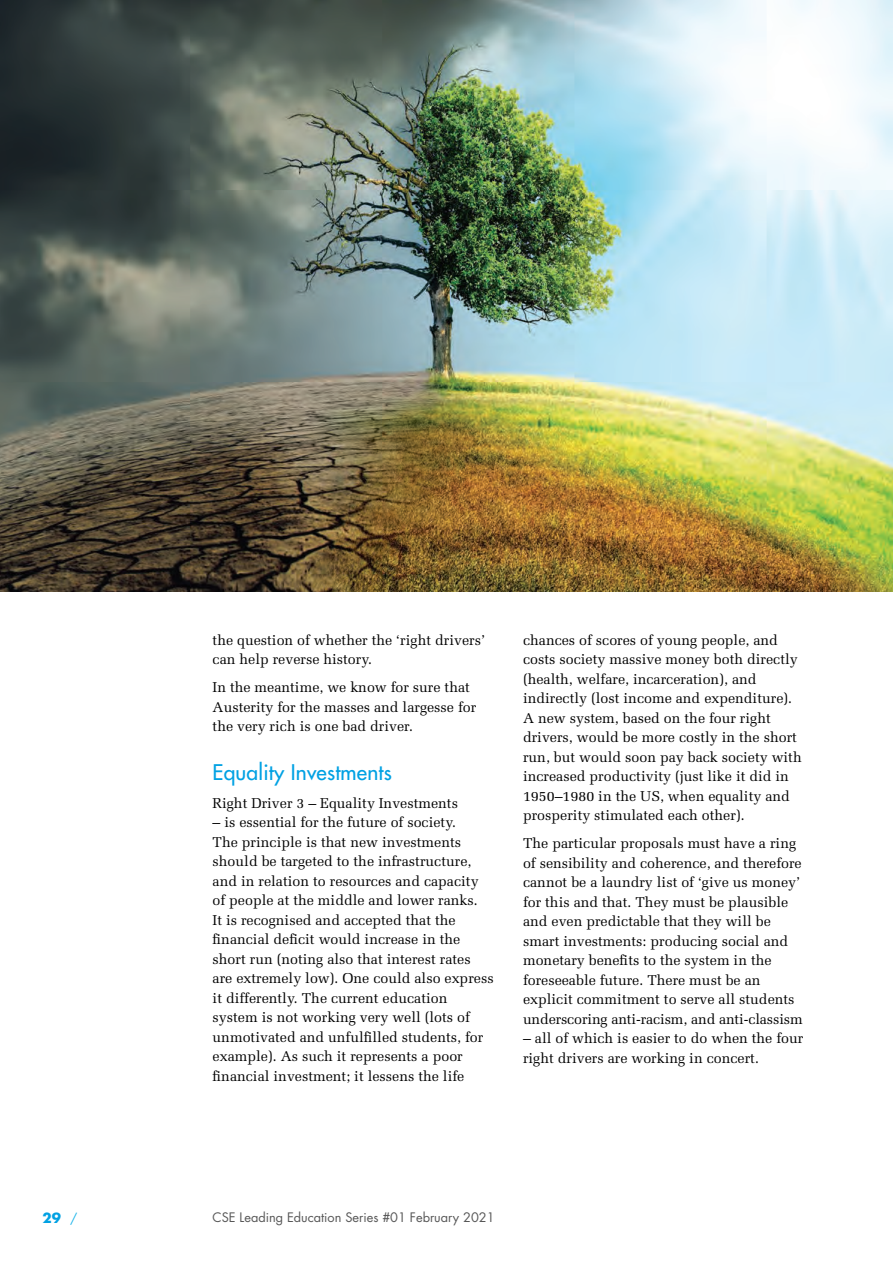
<style>
.page{position:relative;width:893px;height:1263px;background:#fff}
.page>*{position:absolute;margin:0;border:0;box-sizing:border-box;transform-origin:0 0}
.Heading_2{font:21px "Futura";letter-spacing:.01em;color:#00a1e3}
.Body_Copy{font:14.25px/19.5px "Melior";color:#000}
.t1{font:700 13.5px "Futura";color:#00a1e3}
.t2{font:12.75px "Futura";color:#575757}
.s1{font-weight:400;font-size:12.75px;color:#1fb5ea}
</style>
<div class="page">
<img style="left:0;top:0;width:893px;height:591px">
<p class="Body_Copy" style="left:213px;top:630px;width:274px">the question of whether the ‘right drivers’ can help reverse history.</p>
<p class="Body_Copy" style="left:213px;top:678px;width:265px">In the meantime, we know for sure that<br>Austerity for the masses and largesse for the very rich is one bad driver.</p>
<p class="Heading_2" style="left:213px;top:758px;width:181px">Equality Investments</p>
<p class="Body_Copy" style="left:213px;top:793px;width:247px">Right Driver 3 – Equality Investments</p>
<p class="Body_Copy" style="left:213px;top:812px;width:283px">– is essential for the future of society.<br>The principle is that new investments should be targeted to the infrastructure, and in relation to resources and capacity of people at the middle and lower ranks.<br>It is recognised and accepted that the financial deficit would increase in the short run (noting also that interest rates are extremely low). One could also express it differently. The current education system is not working very well (lots of unmotivated and unfulfilled students, for example). As such it represents a poor financial investment; it lessens the life</p>
<p class="Body_Copy" style="left:523px;top:630px;width:280px">chances of scores of young people, and costs society massive money both directly (health, welfare, incarceration), and indirectly (lost income and expenditure).<br>A new system, based on the four right drivers, would be more costly in the short run, but would soon pay back society with increased productivity (just like it did in 1950–1980 in the US, when equality and prosperity stimulated each other).</p>
<p class="Body_Copy" style="left:523px;top:833px;width:281px">The particular proposals must have a ring of sensibility and coherence, and therefore cannot be a laundry list of ‘give us money’ for this and that. They must be plausible and even predictable that they will be smart investments: producing social and monetary benefits to the system in the foreseeable future. There must be an explicit commitment to serve all students underscoring anti-racism, and anti-classism</p>
<p class="Body_Copy" style="left:523px;top:1028px;width:282px">– all of which is easier to do when the four right drivers are working in concert.</p>
<p class="t1" style="left:43px;top:1208px;width:37px">29 <span class="s1">/</span></p>
<p class="t2" style="left:213px;top:1208px;width:284px">CSE Leading Education Series #01 February 2021</p>
</div>
